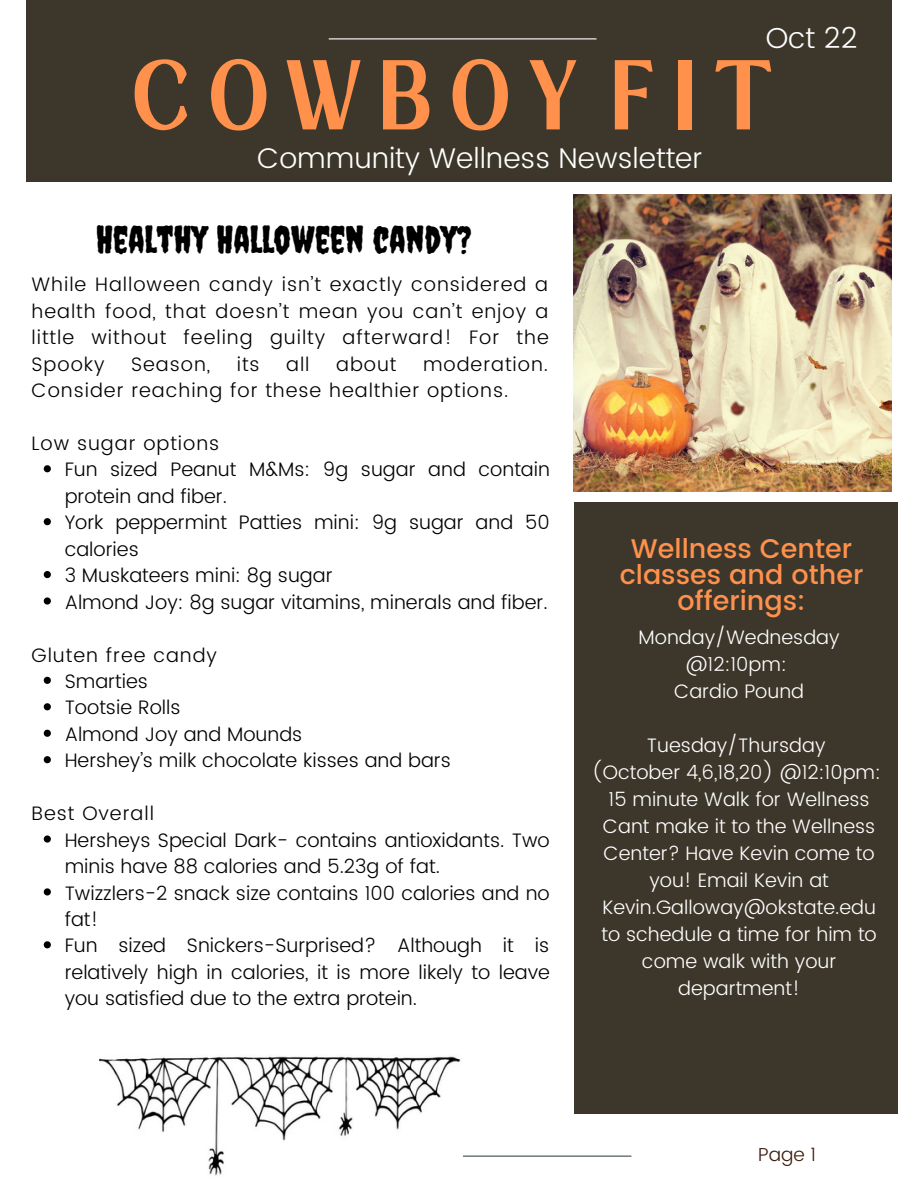
<style>
.page{position:relative;width:918px;height:1188px;background:#fff}
.page>*{position:absolute;margin:0;border:0;box-sizing:border-box;transform-origin:0 0}
.t1{font:600 75.9px "Loubag";letter-spacing:.25em;color:#ff914d}
.t2{font:37.5px "Creepster";color:#000}
.t3{font:300 28.8px "Poppins";color:#fff}
.t4{font:300 28.5px "Poppins";color:#fff}
.t5{font:500 27px/25.8px "Poppins";color:#ff914d;text-align:center}
.t6{font:300 19.5px/26.4px "Poppins";color:#000}
.t7{font:300 19.5px/27px "Poppins";color:#fff;text-align:center}
.t8{font:300 19.5px/26.4px "Poppins";letter-spacing:.05em;color:#000}
.t9{font:300 18.75px "Poppins";color:#3c1a0c}
</style>
<div class="page">
<img style="left:574px;top:195px;width:318px;height:297px">
<div style="left:26px;top:0;width:865px;height:181px;background:#3d372b"></div>
<div style="left:574px;top:502px;width:324px;height:612px;background:#3d372b"></div>
<hr style="left:329px;top:38px;width:268px;height:1px;background:#fff">
<hr style="left:329px;top:1156px;width:302px;height:1px;background:#3e4e40">
<img style="left:100px;top:1056px;width:363px;height:120px">
<svg style="left:44px;top:465px;width:7px;height:7px"></svg>
<svg style="left:44px;top:518px;width:7px;height:7px"></svg>
<svg style="left:44px;top:571px;width:7px;height:7px"></svg>
<svg style="left:44px;top:597px;width:7px;height:8px"></svg>
<svg style="left:44px;top:677px;width:7px;height:7px"></svg>
<svg style="left:44px;top:703px;width:7px;height:7px"></svg>
<svg style="left:44px;top:730px;width:7px;height:7px"></svg>
<svg style="left:44px;top:756px;width:7px;height:7px"></svg>
<svg style="left:44px;top:835px;width:7px;height:8px"></svg>
<svg style="left:44px;top:888px;width:7px;height:7px"></svg>
<svg style="left:44px;top:941px;width:7px;height:7px"></svg>
<h3 class="t3" style="left:766px;top:21px;width:93px">Oct 22</h3>
<h1 class="t1" style="left:132px;top:35px;width:642px">COWBOY FIT</h1>
<h3 class="t4" style="left:257px;top:142px;width:447px">Community Wellness Newsletter</h3>
<h2 class="t2" style="left:96px;top:217px;width:377px">HEALTHY HALLOWEEN CANDY?</h2>
<p class="t6" style="left:32px;top:271px;width:519px;text-align:justify">While Halloween candy isn’t exactly considered a health food, that doesn’t mean you can’t enjoy a little without feeling guilty afterward! For the Spooky</p>
<p class="t8" style="left:32px;top:351px;width:518px;text-indent:391px">moderation.<br>Consider reaching for these healthier options.</p>
<p class="t8" style="left:32px;top:430px;width:189px">Low sugar options</p>
<p class="t6" style="left:131px;top:351px;width:81px">Season,</p>
<p class="t6" style="left:237px;top:351px;width:24px">its</p>
<p class="t6" style="left:286px;top:351px;width:25px">all</p>
<p class="t6" style="left:336px;top:351px;width:62px">about</p>
<p class="t6" style="left:65px;top:456px;width:487px">Fun sized Peanut M&amp;Ms: 9g sugar and contain protein and fiber.<br>York peppermint Patties mini: 9g sugar and 50 calories<br>3 Muskateers mini: 8g sugar<br>Almond Joy: 8g sugar vitamins, minerals and fiber.</p>
<p class="t8" style="left:32px;top:642px;width:187px">Gluten free candy</p>
<p class="t6" style="left:65px;top:668px;width:388px">Smarties<br>Tootsie Rolls<br>Almond Joy and Mounds<br>Hershey’s milk chocolate kisses and bars</p>
<p class="t8" style="left:32px;top:800px;width:124px">Best Overall</p>
<p class="t6" style="left:65px;top:827px;width:487px">Hersheys Special Dark- contains antioxidants. Two minis have 88 calories and 5.23g of fat.<br>Twizzlers-2 snack size contains 100 calories and no fat!<br>Fun sized Snickers-Surprised? Although it is relatively high in calories, it is more likely to leave you satisfied due to the extra protein.</p>
<h3 class="t5" style="left:620px;top:536px;width:245px">Wellness Center classes and other offerings:</h3>
<p class="t7" style="left:639px;top:623px;width:202px">Monday/Wednesday @12:10pm:<br>Cardio Pound</p>
<p class="t7" style="left:592px;top:731px;width:291px">Tuesday/Thursday<br>(October 4,6,18,20) @12:10pm:<br>15 minute Walk for Wellness<br>Cant make it to the Wellness<br>Center? Have Kevin come to you! Email Kevin at<br>Kevin.Galloway@okstate.edu to schedule a time for him to come walk with your department!</p>
<p class="t9" style="left:758px;top:1143px;width:59px">Page 1</p>
</div>
